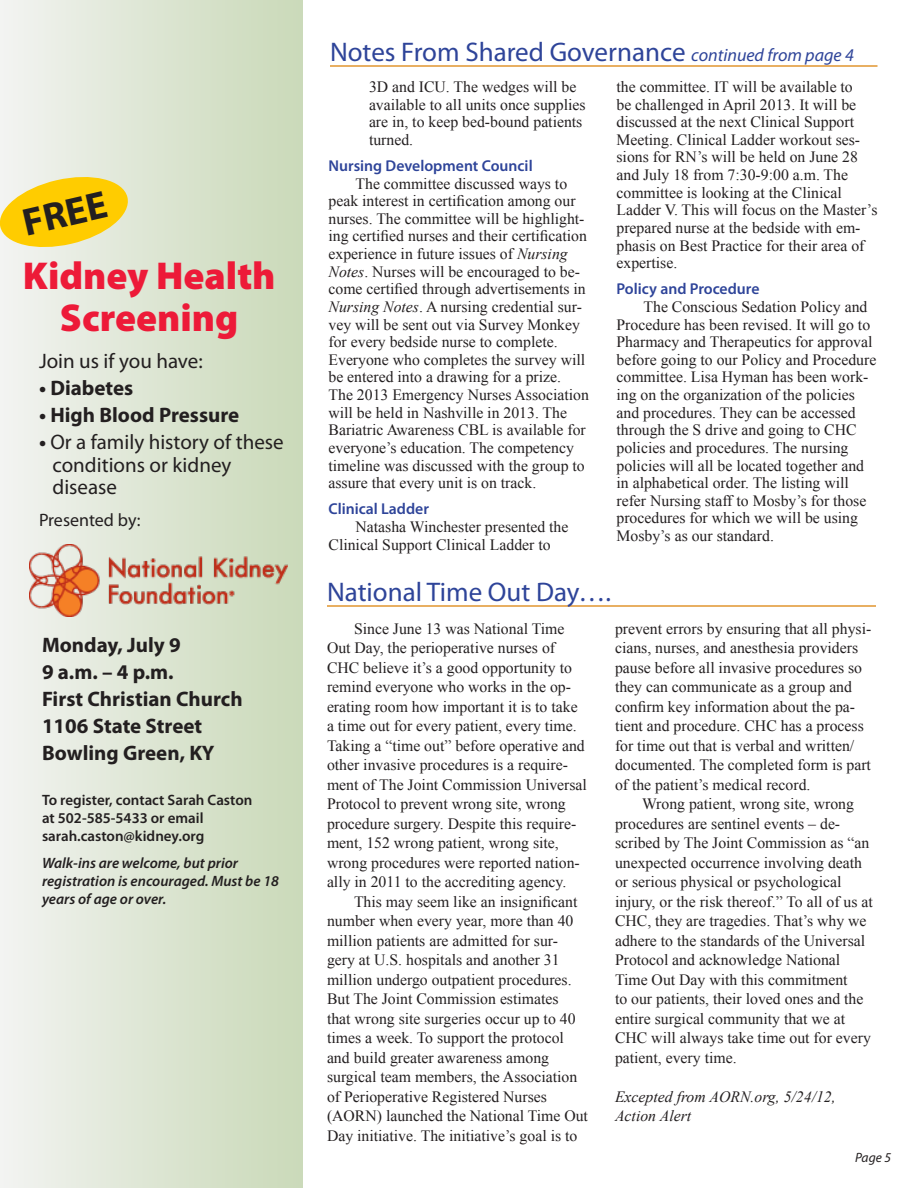
<style>
.page{position:relative;width:918px;height:1188px;background:#fff}
.page>*{position:absolute;margin:0;border:0;box-sizing:border-box;transform-origin:0 0}
.Calendar_-_Location{font:900 39px/42px "Myriad Pro";color:#ed1a38;text-align:center}
.Calendar_-_Location-2{font:700 39px "Myriad Pro";color:#231f20}
.Headline{font:27px "Myriad Pro";color:#2e4499}
.Calendar_-_Location-3{font:700 21px "Myriad Pro";color:#231f20}
.Calendar_-_Location-4{font:21px/22.5px "Myriad Pro";color:#231f20}
.Calendar_-_Location-5{font:18px "Myriad Pro";letter-spacing:-.005em;color:#231f20}
.Text_body{font:15.75px/19.5px "Times New Roman";color:#231f20}
.Subhead{font:600 15.75px "Myriad Pro";color:#2e4499}
.Text_body-2{font:italic 15.75px/19.5px "Times New Roman";color:#231f20}
.Calendar_-_Location-6{font:italic 600 15px/18px "Myriad Pro";color:#231f20}
.Calendar_-_Location-7{font:600 15px "Myriad Pro";color:#231f20}
.t1{font:italic 13.5px "Myriad Pro";color:#231f20}
.s1{font-weight:700}
.s2{font-style:italic;font-size:18px}
.s3{font-style:italic}
</style>
<div class="page">
<div style="left:0;top:0;width:302px;height:1188px;background:linear-gradient(to right,#f2f3f1,#cad9b8)"></div>
<hr style="left:330px;top:65px;width:548px;height:2px;background:#e1962f">
<hr style="left:327px;top:605px;width:549px;height:2px;background:#e1962f">
<svg style="left:0;top:172px;width:131px;height:80px;background:#f7d852"></svg>
<img style="left:29px;top:545px;width:259px;height:71px">
<p class="Calendar_-_Location-2" style="left:18px;top:198px;width:87px;rotate:-13deg">FREE</p>
<p class="Calendar_-_Location" style="left:23px;top:253px;width:254px">Kidney Health<br>Screening</p>
<p class="Calendar_-_Location-4" style="left:39px;top:350px;width:165px">Join us if you have:</p>
<p class="Calendar_-_Location-3" style="left:39px;top:374px;width:96px">• Diabetes</p>
<p class="Calendar_-_Location-3" style="left:39px;top:401px;width:202px">• High Blood Pressure</p>
<p class="Calendar_-_Location-4" style="left:53px;top:431px;width:233px;text-indent:-14px"><span class="s1">•</span> Or a family history of these conditions or kidney disease</p>
<p class="Calendar_-_Location-5" style="left:39px;top:509px;width:103px">Presented by:</p>
<p class="Calendar_-_Location-3" style="left:42px;top:631px;width:140px">Monday, July 9</p>
<p class="Calendar_-_Location-3" style="left:42px;top:658px;width:133px">9 a.m. – 4 p.m.</p>
<p class="Calendar_-_Location-3" style="left:42px;top:685px;width:202px">First Christian Church</p>
<p class="Calendar_-_Location-3" style="left:42px;top:712px;width:162px">1106 State Street</p>
<p class="Calendar_-_Location-3" style="left:42px;top:739px;width:174px">Bowling Green, KY</p>
<p class="Calendar_-_Location-7" style="left:42px;top:790px;width:212px">To register, contact Sarah Caston</p>
<p class="Calendar_-_Location-7" style="left:42px;top:808px;width:163px">at 502-585-5433 or email</p>
<p class="Calendar_-_Location-7" style="left:42px;top:826px;width:164px">sarah.caston@kidney.org</p>
<p class="Calendar_-_Location-6" style="left:42px;top:853px;width:239px">Walk-ins are welcome, but prior registration is encouraged. Must be 18 years of age or over.</p>
<p class="Headline" style="left:330px;top:35px;width:525px">Notes From Shared Governance <span class="s2">continued from page 4</span></p>
<p class="Text_body" style="left:369px;top:78px;width:218px;line-height:17.5px">3D and ICU. The wedges will be available to all units once supplies are in, to keep bed-bound patients turned.</p>
<p class="Subhead" style="left:329px;top:156px;width:206px">Nursing Development Council</p>
<p class="Text_body" style="left:329px;top:174px;width:262px;line-height:17.5px;text-indent:27px">The committee discussed ways to peak interest in certification among our nurses. The committee will be highlight&shy;ing certified nurses and their certification experience in future issues of <span class="s3">Nursing Notes</span>. Nurses will be encouraged to be&shy;come certified through advertisements in <span class="s3">Nursing Notes</span>. A nursing credential sur&shy;vey will be sent out via Survey Monkey for every bedside nurse to complete.<br>Everyone who completes the survey will be entered into a drawing for a prize.<br>The 2013 Emergency Nurses Association will be held in Nashville in 2013. The Bariatric Awareness CBL is available for everyone’s education. The competency timeline was discussed with the group to assure that every unit is on track.</p>
<p class="Subhead" style="left:329px;top:499px;width:102px">Clinical Ladder</p>
<p class="Text_body" style="left:329px;top:518px;width:241px;line-height:17.5px;text-indent:27px">Natasha Winchester presented the<br>Clinical Support Clinical Ladder to</p>
<p class="Text_body" style="left:617px;top:78px;width:262px;line-height:17.5px">the committee. IT will be available to<br>be challenged in April 2013. It will be discussed at the next Clinical Support Meeting. Clinical Ladder workout ses&shy;sions for RN’s will be held on June 28 and July 18 from 7:30-9:00 a.m. The committee is looking at the Clinical Ladder V. This will focus on the Master’s prepared nurse at the bedside with em&shy;phasis on Best Practice for their area of expertise.</p>
<p class="Subhead" style="left:617px;top:279px;width:144px">Policy and Procedure</p>
<p class="Text_body" style="left:617px;top:298px;width:261px;line-height:17.5px;text-indent:27px">The Conscious Sedation Policy and Procedure has been revised. It will go to Pharmacy and Therapeutics for approval before going to our Policy and Procedure committee. Lisa Hyman has been work&shy;ing on the organization of the policies and procedures. They can be accessed through the S drive and going to CHC policies and procedures. The nursing policies will all be located together and in alphabetical order. The listing will refer Nursing staff to Mosby’s for those procedures for which we will be using Mosby’s as our standard.</p>
<p class="Headline" style="left:327px;top:575px;width:286px">National Time Out Day….</p>
<p class="Text_body" style="left:327px;top:618px;width:262px;text-indent:27px">Since June 13 was National Time Out Day, the perioperative nurses of CHC believe it’s a good opportunity to remind everyone who works in the op&shy;erating room how important it is to take a time out for every patient, every time.<br>Taking a “time out” before operative and other invasive procedures is a require&shy;ment of The Joint Commission Universal Protocol to prevent wrong site, wrong procedure surgery. Despite this require&shy;ment, 152 wrong patient, wrong site, wrong procedures were reported nation&shy;ally in 2011 to the accrediting agency.</p>
<p class="Text_body" style="left:327px;top:891px;width:263px;text-indent:27px">This may seem like an insignificant number when every year, more than 40 million patients are admitted for sur&shy;gery at U.S. hospitals and another 31 million undergo outpatient procedures.<br>But The Joint Commission estimates<br>that wrong site surgeries occur up to 40 times a week. To support the protocol and build greater awareness among surgical team members, the Association of Perioperative Registered Nurses (AORN) launched the National Time Out Day initiative. The initiative’s goal is to</p>
<p class="Text_body" style="left:615px;top:618px;width:258px">prevent errors by ensuring that all physi&shy;cians, nurses, and anesthesia providers pause before all invasive procedures so they can communicate as a group and confirm key information about the pa&shy;tient and procedure. CHC has a process for time out that is verbal and written/ documented. The completed form is part of the patient’s medical record.</p>
<p class="Text_body" style="left:615px;top:794px;width:259px;text-indent:27px">Wrong patient, wrong site, wrong procedures are sentinel events – de&shy;scribed by The Joint Commission as “an unexpected occurrence involving death or serious physical or psychological injury, or the risk thereof.” To all of us at CHC, they are tragedies. That’s why we adhere to the standards of the Universal Protocol and acknowledge National Time Out Day with this commitment<br>to our patients, their loved ones and the entire surgical community that we at CHC will always take time out for every patient, every time.</p>
<p class="Text_body-2" style="left:615px;top:1086px;width:222px">Excepted from AORN.org, 5/24/12,<br>Action Alert</p>
<p class="t1" style="left:855px;top:1149px;width:37px">Page 5</p>
</div>
